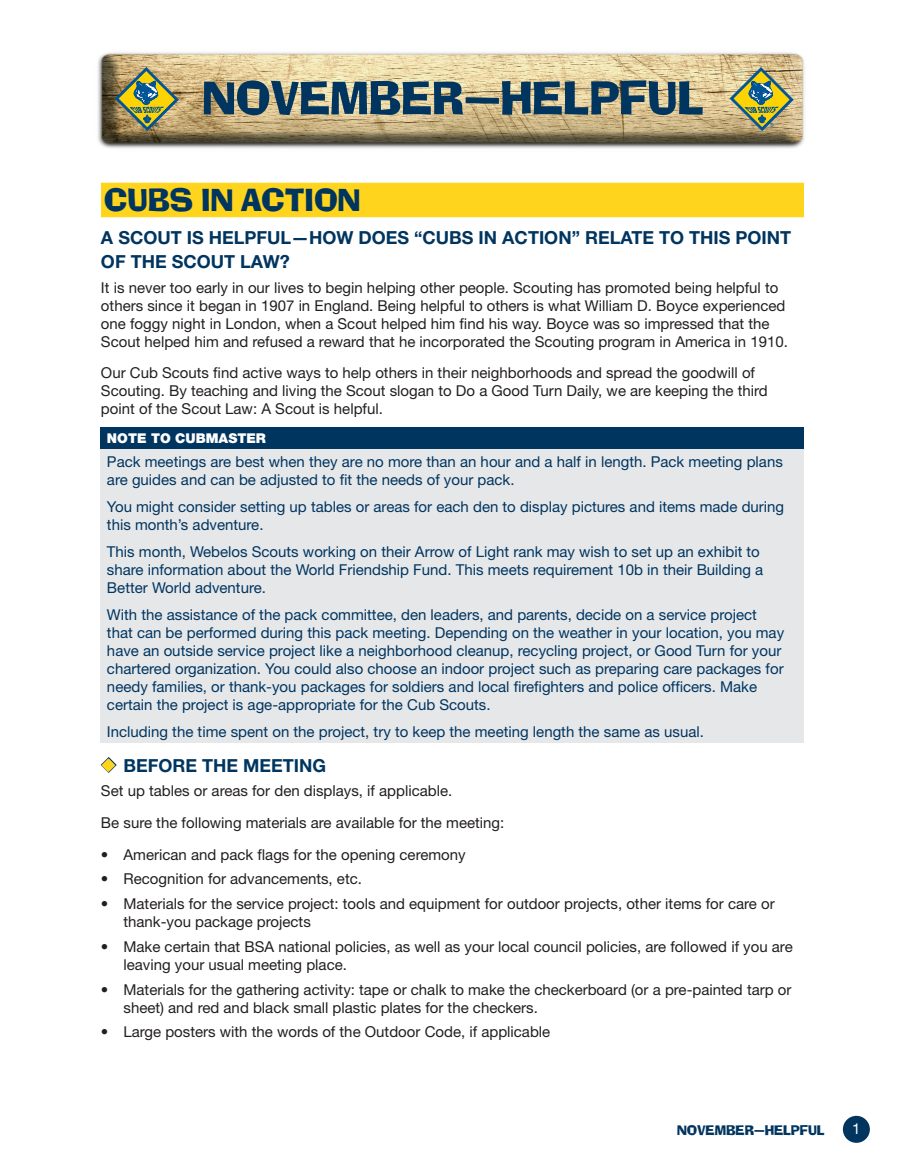
<style>
.page{position:relative;width:905px;height:1175px;background:#fff}
.page>*{position:absolute;margin:0;border:0;box-sizing:border-box;transform-origin:0 0}
.t1{font:52.5px "Ad Lib ICG";color:#003560}
.t2{font:51px "Ad Lib ICG";color:#003560}
.t3{font:34.5px "Ad Lib ICG";color:#003560}
.t4{font:700 18px "Helvetica Neue";color:#003560}
.t5{font:15px/18px "Helvetica Neue";color:#231f20}
.t6{font:15px/18px "Helvetica Neue";color:#003560}
.t7{font:15px "Ad Lib ICG";color:#003560}
.t8{font:15px "Helvetica Neue";color:#fff}
.t9{font:900 13.5px "Helvetica Neue";color:#fff}
.s1{color:#fed41d}
</style>
<div class="page">
<div style="left:842px;top:1115px;width:27px;height:27px;background:#003560;border-radius:50%"></div>
<img style="left:98px;top:52px;width:707px;height:97px">
<svg style="left:730px;top:68px;width:63px;height:62px;background:#a8a76b"></svg>
<div style="left:101px;top:183px;width:703px;height:34px;background:#fed41d"></div>
<div style="left:101px;top:427px;width:703px;height:22px;background:#003560"></div>
<div style="left:101px;top:449px;width:703px;height:294px;background:#e6e7e9"></div>
<svg style="left:100px;top:757px;width:17px;height:16px"></svg>
<svg style="left:115px;top:68px;width:63px;height:62px;background:#9e9b5e"></svg>
<h2 class="t2" style="left:202px;top:68px;width:502px">NOVEMBER—HELPFUL</h2>
<h1 class="t1" style="left:406px;top:67px;width:135px">TITLE</h1>
<h3 class="t3" style="left:104px;top:179px;width:258px">CUBS IN ACTION</h3>
<p class="t4" style="left:101px;top:226px;width:599px">A SCOUT IS HELPFUL—HOW DOES “CUBS IN ACTION” RELATE TO THIS</p>
<p class="t4" style="left:735px;top:226px;width:57px">POINT</p>
<p class="t4" style="left:101px;top:250px;width:190px">OF THE SCOUT LAW?</p>
<p class="t5" style="left:101px;top:278px;width:688px">It is never too early in our lives to begin helping other people. Scouting has promoted being helpful to others since it began in 1907 in England. Being helpful to others is what William D. Boyce experienced one foggy night in London, when a Scout helped him find his way. Boyce was so impressed that the Scout helped him and refused a reward that he incorporated the Scouting program in America in 1910.</p>
<p class="t5" style="left:101px;top:363px;width:668px">Our Cub Scouts find active ways to help others in their neighborhoods and spread the goodwill of<br>Scouting. By teaching and living the Scout slogan to Do a Good Turn Daily, we are keeping the third point of the Scout Law: A Scout is helpful.</p>
<p class="t9" style="left:107px;top:430px;width:160px">NOTE TO CUBMASTER</p>
<p class="t6" style="left:107px;top:452px;width:677px">Pack meetings are best when they are no more than an hour and a half in length. Pack meeting plans are guides and can be adjusted to fit the needs of your pack.</p>
<p class="t6" style="left:107px;top:497px;width:678px">You might consider setting up tables or areas for each den to display pictures and items made during this month’s adventure.</p>
<p class="t6" style="left:107px;top:542px;width:658px">This month, Webelos Scouts working on their Arrow of Light rank may wish to set up an exhibit to share information about the World Friendship Fund. This meets requirement 10b in their Building a<br>Better World adventure.</p>
<p class="t6" style="left:107px;top:605px;width:678px">With the assistance of the pack committee, den leaders, and parents, decide on a service project that can be performed during this pack meeting. Depending on the weather in your location, you may have an outside service project like a neighborhood cleanup, recycling project, or Good Turn for your chartered organization. You could also choose an indoor project such as preparing care packages for needy families, or thank-you packages for soldiers and local firefighters and police officers. Make certain the project is age-appropriate for the Cub Scouts.</p>
<p class="t6" style="left:107px;top:722px;width:598px">Including the time spent on the project, try to keep the meeting length the same as usual.</p>
<p class="t4" style="left:101px;top:754px;width:227px"><span class="s1">◆</span> BEFORE THE MEETING</p>
<p class="t5" style="left:101px;top:775px;width:405px;line-height:31.5px">Set up tables or areas for den displays, if applicable.<br>Be sure the following materials are available for the meeting:</p>
<p class="t5" style="left:101px;top:845px;width:366px">• American and pack flags for the opening ceremony</p>
<p class="t5" style="left:101px;top:869px;width:262px">• Recognition for advancements, etc.</p>
<p class="t5" style="left:123px;top:894px;width:652px;text-indent:-22px">• Materials for the service project: tools and equipment for outdoor projects, other items for care or thank-you package projects</p>
<p class="t5" style="left:123px;top:937px;width:670px;text-indent:-22px">• Make certain that BSA national policies, as well as your local council policies, are followed if you are leaving your usual meeting place.</p>
<p class="t5" style="left:123px;top:980px;width:669px;text-indent:-22px">• Materials for the gathering activity: tape or chalk to make the checkerboard (or a pre-painted tarp or sheet) and red and black small plastic plates for the checkers.</p>
<p class="t5" style="left:101px;top:1022px;width:451px">• Large posters with the words of the Outdoor Code, if applicable</p>
<p class="t7" style="left:677px;top:1120px;width:149px">NOVEMBER—HELPFUL</p>
<p class="t8" style="left:852px;top:1119px;width:10px">1</p>
</div>
